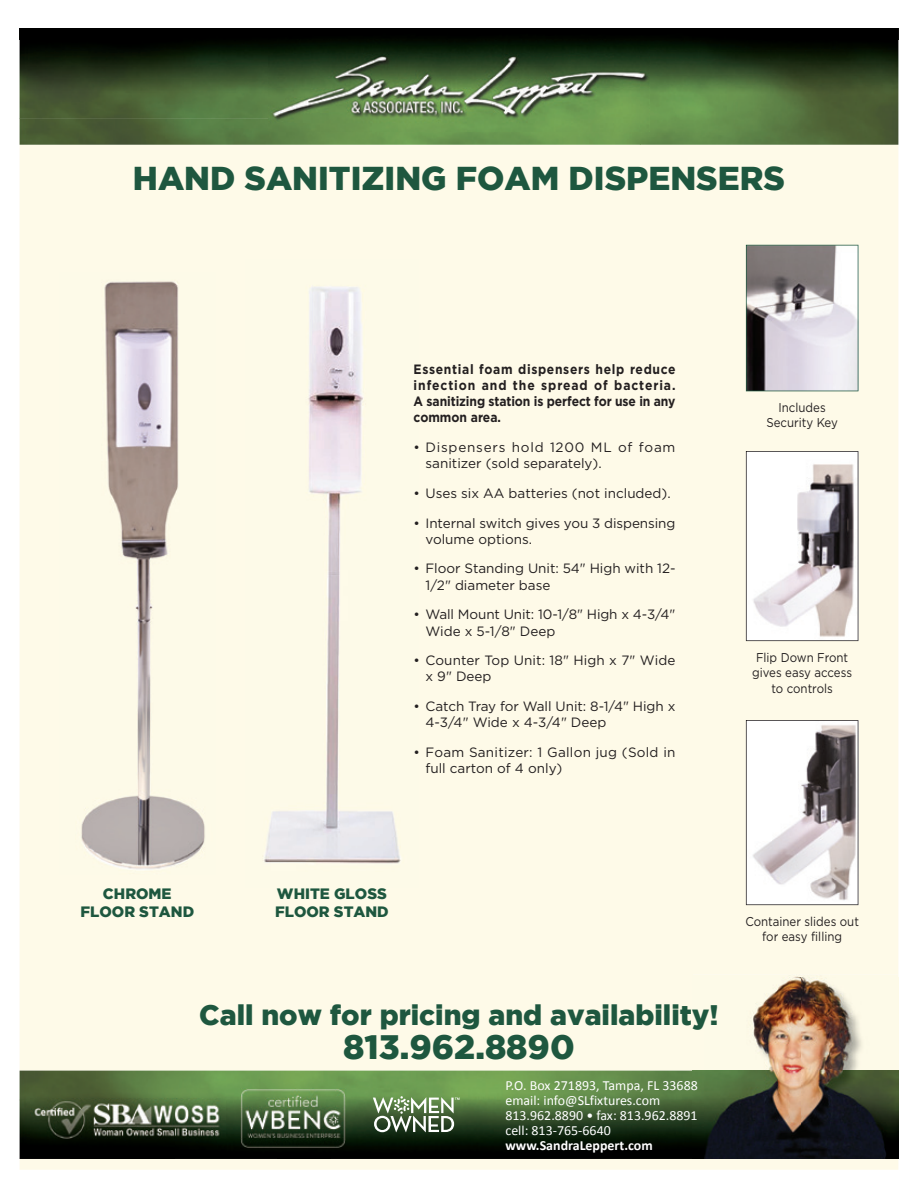
<style>
.page{position:relative;width:918px;height:1188px;background:#fff}
.page>*{position:absolute;margin:0;border:0;box-sizing:border-box;transform-origin:0 0}
.t1{font:900 33.9px "Gotham";color:#1e573f}
.t2{font:900 33px "Gotham";color:#1e573f}
.t3{font:900 28.2px "Gotham";color:#1e573f}
.t4{font:900 15px/18px "Gotham";color:#1e573f}
.t5{font:13.95px/15px "Calibri";color:#fff}
.t6{font:700 13.95px "Calibri";color:#fff}
.t7{font:13.5px/16.2px "Gotham";color:#231f20}
.t8{font:700 13.5px/16.2px "Gotham";letter-spacing:-.01em;color:#231f20;text-align:justify;scale:.9 1}
.t9{font:13.5px/16.2px "Gotham";letter-spacing:.025em;color:#231f20}
.t10{font:13.5px/16.2px "Gotham";letter-spacing:.02em;color:#231f20}
.t11{font:12.75px/15.3px "Gotham";color:#231f20;text-align:center;scale:.9 1}
</style>
<div class="page">
<div style="left:20px;top:145px;width:878px;height:1025px;background:#fefae8"></div>
<img style="left:20px;top:1071px;width:673px;height:29px">
<img style="left:20px;top:1100px;width:50px;height:59px">
<img style="left:175px;top:1100px;width:102px;height:59px">
<img style="left:330px;top:1100px;width:363px;height:59px">
<img style="left:70px;top:1139px;width:105px;height:20px">
<img style="left:277px;top:1149px;width:53px;height:10px">
<img style="left:743px;top:1159px;width:155px;height:1px">
<div style="left:20px;top:28px;width:878px;height:12px;background:#000"></div>
<img style="left:641px;top:40px;width:257px;height:105px">
<img style="left:20px;top:119px;width:621px;height:26px">
<img style="left:20px;top:40px;width:257px;height:79px">
<div style="left:277px;top:40px;width:364px;height:5px;background:#020c03"></div>
<img style="left:31px;top:1099px;width:195px;height:40px">
<img style="left:693px;top:974px;width:205px;height:48px">
<img style="left:693px;top:1022px;width:11px;height:137px">
<img style="left:704px;top:977px;width:194px;height:182px">
<img style="left:240px;top:1089px;width:106px;height:60px">
<img style="left:268px;top:45px;width:382px;height:87px">
<svg style="left:373px;top:1096px;width:87px;height:36px"></svg>
<img style="left:59px;top:272px;width:156px;height:603px">
<img style="left:246px;top:260px;width:172px;height:627px">
<svg style="left:746px;top:720px;width:112px;height:185px"></svg>
<svg style="left:746px;top:245px;width:112px;height:146px"></svg>
<svg style="left:746px;top:451px;width:112px;height:190px"></svg>
<h2 class="t2" style="left:133px;top:160px;width:654px">HAND SANITIZING FOAM DISPENSERS</h2>
<p class="t8" style="left:414px;top:361px;width:293px">Essential foam dispensers help reduce infection and the spread of bacteria.<br>A sanitizing station is perfect for use in any common area.</p>
<p class="t9" style="left:426px;top:439px;width:251px;text-indent:-12px">• Dispensers hold 1200 ML of foam sanitizer (sold separately).</p>
<p class="t7" style="left:414px;top:485px;width:259px">• Uses six AA batteries (not included).</p>
<p class="t7" style="left:426px;top:514px;width:251px;text-indent:-12px">• Internal switch gives you 3 dispensing volume options.</p>
<p class="t7" style="left:426px;top:560px;width:252px;text-indent:-12px">• Floor Standing Unit: 54" High with 12-<br>1/2" diameter base</p>
<p class="t7" style="left:426px;top:606px;width:252px;text-indent:-12px">• Wall Mount Unit: 10-1/8" High x 4-3/4"<br>Wide x 5-1/8" Deep</p>
<p class="t7" style="left:426px;top:652px;width:251px;text-indent:-12px">• Counter Top Unit: 18" High x 7" Wide x 9" Deep</p>
<p class="t7" style="left:426px;top:698px;width:251px;text-indent:-12px">• Catch Tray for Wall Unit: 8-1/4" High x<br>4-3/4" Wide x 4-3/4" Deep</p>
<p class="t10" style="left:426px;top:744px;width:252px;text-indent:-12px">• Foam Sanitizer: 1 Gallon jug (Sold in full carton of 4 only)</p>
<p class="t11" style="left:766px;top:400px;width:81px">Includes<br>Security Key</p>
<p class="t11" style="left:752px;top:650px;width:112px">Flip Down Front gives easy access to controls</p>
<p class="t4" style="left:80px;top:884px;width:115px;text-align:center">CHROME<br>FLOOR STAND</p>
<p class="t4" style="left:275px;top:884px;width:115px">WHITE GLOSS<br>FLOOR STAND</p>
<h3 class="t3" style="left:199px;top:999px;width:521px">Call now for pricing and availability!</h3>
<h1 class="t1" style="left:343px;top:1028px;width:233px">813.962.8890</h1>
<p class="t5" style="left:505px;top:1078px;width:194px">P.O. Box 271893, Tampa, FL 33688 email: info@SLfixtures.com<br>813.962.8890 • fax: 813.962.8891 cell: 813-765-6640</p>
<p class="t6" style="left:505px;top:1136px;width:149px">www.SandraLeppert.com</p>
<p class="t11" style="left:745px;top:913px;width:128px">Container slides out for easy filling</p>
</div>
